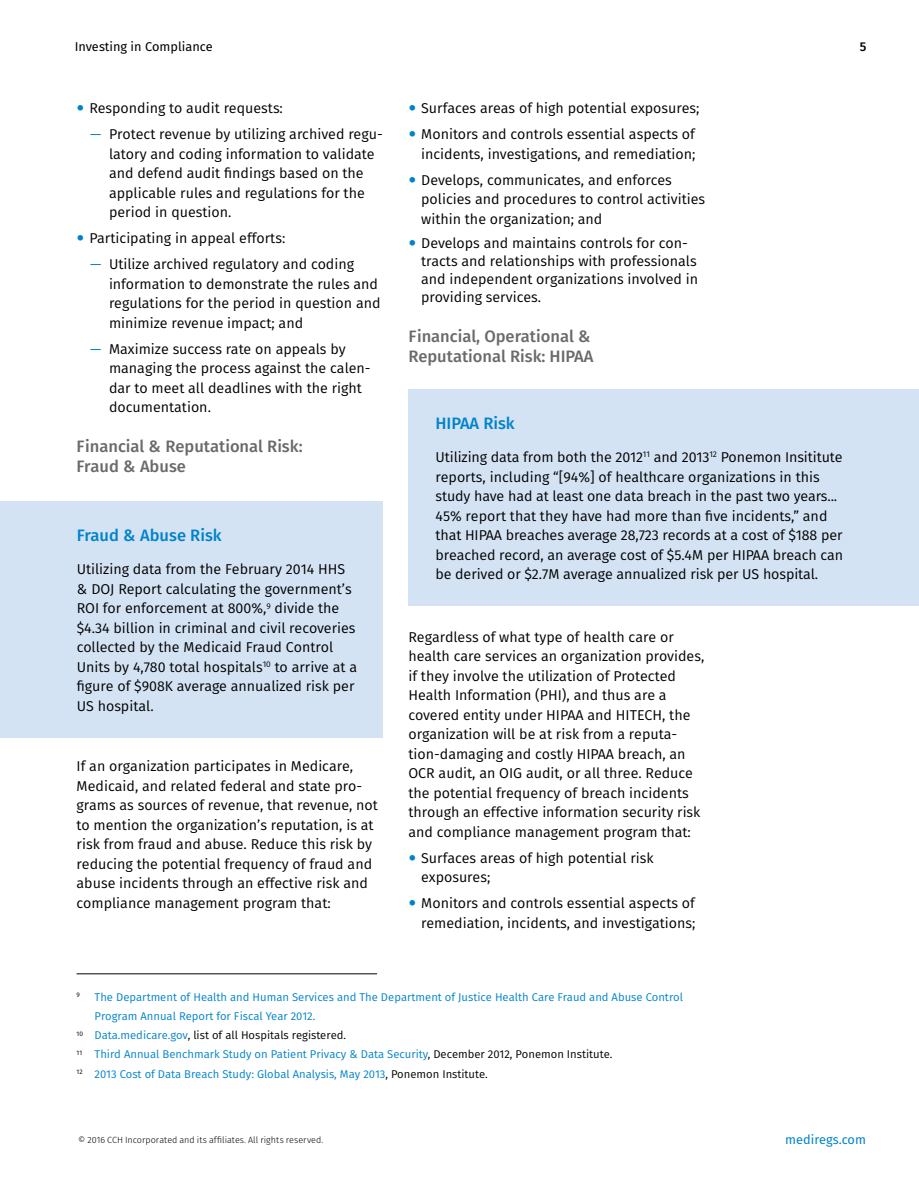
<style>
.page{position:relative;width:919px;height:1188px;background:#fff}
.page>*{position:absolute;margin:0;border:0;box-sizing:border-box;transform-origin:0 0}
.t1{font:500 16.5px/19.8px "Fira Sans";color:#696a6c}
.t2{font:500 16.5px "Fira Sans";color:#0083ca}
.t3{font:14.25px/19.5px "Fira Sans";color:#000}
.t4{font:12.75px "Fira Sans";color:#000}
.t5{font:12.75px "Fira Sans";color:#0083ca}
.t6{font:500 12.75px "Fira Sans";color:#000}
.t7{font:11.25px "Fira Sans";color:#0083ca}
.t8{font:11.25px "Fira Sans";color:#000}
.t9{font:300 9px "Fira Sans";color:#000}
.t10{font:6.6px "Fira Sans";color:#000}
.s1{color:#0083ca}
.s2{color:#000}
</style>
<div class="page">
<hr style="left:77px;top:974px;width:300px;height:1px;background:#000">
<div style="left:0;top:501px;width:383px;height:237px;background:#d4e3f4"></div>
<div style="left:408px;top:389px;width:510px;height:217px;background:#d4e3f4"></div>
<p class="t4" style="left:75px;top:37px;width:140px">Investing in Compliance</p>
<p class="t6" style="left:859px;top:36px;width:8px">5</p>
<p class="t3" style="left:89px;top:98px;width:195px">Responding to audit requests:</p>
<p class="t3" style="left:109px;top:124px;width:275px;text-indent:-19px"><span class="s1">—</span> Protect revenue by utilizing archived regu&shy;latory and coding information to validate and defend audit findings based on the applicable rules and regulations for the period in question.</p>
<p class="t3" style="left:89px;top:228px;width:197px">Participating in appeal efforts:</p>
<p class="t3" style="left:109px;top:254px;width:273px;text-indent:-19px"><span class="s1">—</span> Utilize archived regulatory and coding information to demonstrate the rules and regulations for the period in question and minimize revenue impact; and</p>
<p class="t3" style="left:109px;top:339px;width:263px;text-indent:-19px"><span class="s1">—</span> Maximize success rate on appeals by managing the process against the calen&shy;dar to meet all deadlines with the right documentation.</p>
<p class="t1" style="left:77px;top:436px;width:227px">Financial &amp; Reputational Risk:<br>Fraud &amp; Abuse</p>
<p class="t2" style="left:77px;top:522px;width:146px">Fraud &amp; Abuse Risk</p>
<p class="t3" style="left:77px;top:559px;width:282px">Utilizing data from the February 2014 HHS &amp; DOJ Report calculating the government’s ROI for enforcement at 800%,<sup>9</sup> divide the $4.34 billion in criminal and civil recoveries collected by the Medicaid Fraud Control Units by 4,780 total hospitals<sup>10</sup> to arrive at a figure of $908K average annualized risk per US hospital.</p>
<p class="t3" style="left:77px;top:756px;width:303px">If an organization participates in Medicare, Medicaid, and related federal and state pro&shy;grams as sources of revenue, that revenue, not to mention the organization’s reputation, is at risk from fraud and abuse. Reduce this risk by reducing the potential frequency of fraud and abuse incidents through an effective risk and compliance management program that:</p>
<p class="t3" style="left:421px;top:95px;width:280px;line-height:26px">Surfaces areas of high potential exposures;<br>Monitors and controls essential aspects of</p>
<p class="t3" style="left:421px;top:140px;width:276px;line-height:26px">incidents, investigations, and remediation;<br>Develops, communicates, and enforces</p>
<p class="t3" style="left:421px;top:189px;width:285px">policies and procedures to control activities within the organization; and</p>
<p class="t3" style="left:421px;top:234px;width:278px;line-height:18px">Develops and maintains controls for con&shy;tracts and relationships with professionals and independent organizations involved in providing services.</p>
<p class="t1" style="left:408px;top:326px;width:186px">Financial, Operational &amp;<br>Reputational Risk: HIPAA</p>
<p class="t2" style="left:435px;top:410px;width:81px">HIPAA Risk</p>
<p class="t3" style="left:435px;top:447px;width:409px">Utilizing data from both the 2012<sup>11</sup> and 2013<sup>12</sup> Ponemon Insititute reports, including “[94%] of healthcare organizations in this study have had at least one data breach in the past two years...<br>45% report that they have had more than five incidents,” and that HIPAA breaches average 28,723 records at a cost of $188 per breached record, an average cost of $5.4M per HIPAA breach can be derived or $2.7M average annualized risk per US hospital.</p>
<p class="t3" style="left:408px;top:627px;width:297px">Regardless of what type of health care or health care services an organization provides, if they involve the utilization of Protected Health Information (PHI), and thus are a covered entity under HIPAA and HITECH, the organization will be at risk from a reputa&shy;tion-damaging and costly HIPAA breach, an OCR audit, an OIG audit, or all three. Reduce the potential frequency of breach incidents through an effective information security risk and compliance management program that:</p>
<p class="t3" style="left:421px;top:848px;width:234px">Surfaces areas of high potential risk exposures;</p>
<p class="t3" style="left:421px;top:893px;width:276px">Monitors and controls essential aspects of remediation, incidents, and investigations;</p>
<p class="t10" style="left:77px;top:990px;width:5px">9</p>
<p class="t7" style="left:95px;top:989px;width:590px">The Department of Health and Human Services and The Department of Justice Health Care Fraud and Abuse Control</p>
<p class="t7" style="left:95px;top:1008px;width:222px">Program Annual Report for Fiscal Year 2012.</p>
<p class="t8" style="left:77px;top:1027px;width:271px"><sup>10</sup> <span class="s1">Data.medicare.gov</span>, list of all Hospitals registered.</p>
<p class="t7" style="left:77px;top:1046px;width:537px"><sup>11</sup> Third Annual Benchmark Study on Patient Privacy &amp; Data Security<span class="s2">, December 2012, Ponemon Institute.</span></p>
<p class="t7" style="left:77px;top:1065px;width:413px"><sup>12</sup> 2013 Cost of Data Breach Study: Global Analysis, May 2013<span class="s2">, Ponemon Institute.</span></p>
<p class="t9" style="left:78px;top:1133px;width:247px">© 2016 CCH Incorporated and its affiliates. All rights reserved.</p>
<p class="t5" style="left:785px;top:1130px;width:82px">mediregs.com</p>
</div>
